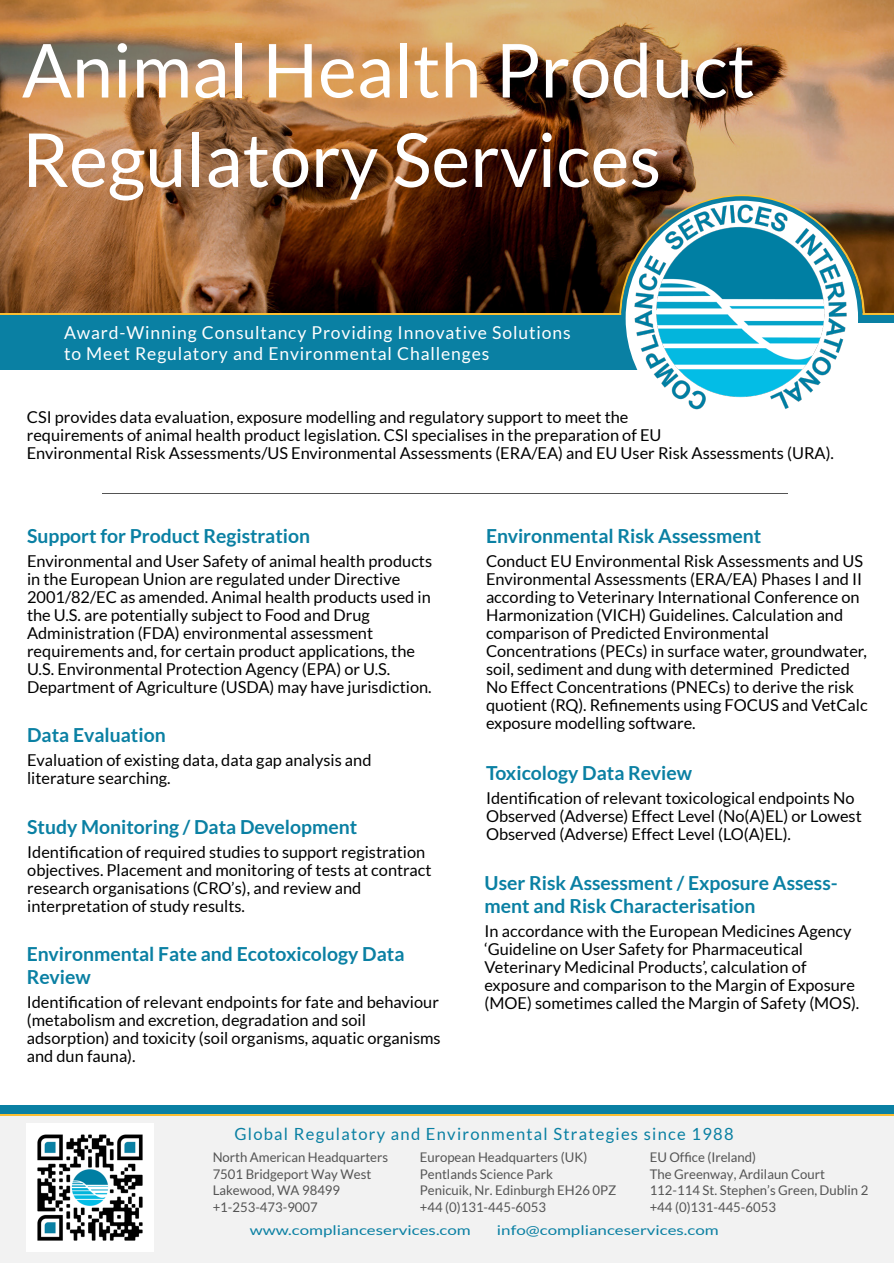
<style>
.page{position:relative;width:894px;height:1263px;background:#fff}
.page>*{position:absolute;margin:0;border:0;box-sizing:border-box;transform-origin:0 0}
.t1{font:74.55px/89.4px "Lato";color:#fff}
.t2{font:700 19.35px/23.2px "Lato";color:#0a80a3}
.t3{font:17.7px/21.3px "Lato";letter-spacing:.05em;color:#fff}
.t4{font:16.8px "Lato";letter-spacing:.075em;color:#0a80a3}
.t5{font:16.35px/18px "Lato";color:#000}
.t6{font:13.35px/16.8px "Lato";color:#545454}
.t7{font:13.35px "Lato";color:#0a80a3;scale:1.27 1}
</style>
<div class="page">
<div style="left:0;top:1115px;width:893px;height:148px;background:#f2f2f2"></div>
<div style="left:0;top:1107px;width:893px;height:8px;background:#0a80a3"></div>
<div style="left:0;top:1104px;width:893px;height:9px;background:#0a80a3"></div>
<img style="left:27px;top:1123px;width:126px;height:128px">
<img style="left:0;top:0;width:893px;height:313px">
<div style="left:0;top:313px;width:893px;height:8px;background:#fabe32"></div>
<div style="left:0;top:315px;width:893px;height:9px;background:#0a80a3"></div>
<div style="left:0;top:321px;width:747px;height:49px;background:#0a80a3"></div>
<img style="left:630px;top:200px;width:220px;height:210px">
<hr style="left:103px;top:493px;width:684px;height:1px;background:#545454">
<h1 class="t1" style="left:22px;top:25px;width:734px">Animal Health Product<br>Regulatory Services</h1>
<p class="t3" style="left:64px;top:321px;width:508px">Award-Winning Consultancy Providing Innovative Solutions to Meet Regulatory and Environmental Challenges</p>
<p class="t5" style="left:27px;top:408px;width:808px">CSI provides data evaluation, exposure modelling and regulatory support to meet the<br>requirements of animal health product legislation. CSI specialises in the preparation of EU<br>Environmental Risk Assessments/US Environmental Assessments (ERA/EA) and EU User Risk Assessments (URA).</p>
<p class="t2" style="left:27px;top:524px;width:284px">Support for Product Registration</p>
<p class="t5" style="left:27px;top:552px;width:406px">Environmental and User Safety of animal health products in the European Union are regulated under Directive 2001/82/EC as amended. Animal health products used in the U.S. are potentially subject to Food and Drug Administration (FDA) environmental assessment requirements and, for certain product applications, the U.S. Environmental Protection Agency (EPA) or U.S.<br>Department of Agriculture (USDA) may have jurisdiction.</p>
<p class="t2" style="left:27px;top:723px;width:140px">Data Evaluation</p>
<p class="t5" style="left:27px;top:751px;width:346px">Evaluation of existing data, data gap analysis and literature searching.</p>
<p class="t2" style="left:27px;top:814px;width:331px">Study Monitoring / Data Development</p>
<p class="t5" style="left:27px;top:842px;width:405px">Identification of required studies to support registration objectives. Placement and monitoring of tests at contract research organisations (CRO’s), and review and interpretation of study results.</p>
<p class="t2" style="left:27px;top:941px;width:379px">Environmental Fate and Ecotoxicology Data<br>Review</p>
<p class="t5" style="left:27px;top:992px;width:415px">Identification of relevant endpoints for fate and behaviour (metabolism and excretion, degradation and soil adsorption) and toxicity (soil organisms, aquatic organisms and dun fauna).</p>
<p class="t2" style="left:486px;top:524px;width:277px">Environmental Risk Assessment</p>
<p class="t5" style="left:486px;top:552px;width:383px">Conduct EU Environmental Risk Assessments and US Environmental Assessments (ERA/EA) Phases I and II according to Veterinary International Conference on Harmonization (VICH) Guidelines. Calculation and comparison of Predicted Environmental Concentrations (PECs) in surface water, groundwater, soil, sediment and dung with determined Predicted No Effect Concentrations (PNECs) to derive the risk quotient (RQ). Refinements using FOCUS and VetCalc exposure modelling software.</p>
<p class="t2" style="left:486px;top:760px;width:207px">Toxicology Data Review</p>
<p class="t5" style="left:486px;top:788px;width:377px">Identification of relevant toxicological endpoints No<br>Observed (Adverse) Effect Level (No(A)EL) or Lowest<br>Observed (Adverse) Effect Level (LO(A)EL).</p>
<p class="t2" style="left:484px;top:871px;width:354px">User Risk Assessment / Exposure Assess&shy;ment and Risk Characterisation</p>
<p class="t5" style="left:484px;top:922px;width:376px">In accordance with the European Medicines Agency ‘Guideline on User Safety for Pharmaceutical Veterinary Medicinal Products’, calculation of exposure and comparison to the Margin of Exposure (MOE) sometimes called the Margin of Safety (MOS).</p>
<p class="t4" style="left:234px;top:1124px;width:500px">Global Regulatory and Environmental Strategies since 1988</p>
<p class="t6" style="left:212px;top:1148px;width:177px">North American Headquarters<br>7501 Bridgeport Way West<br>Lakewood, WA 98499 +1-253-473-9007</p>
<p class="t6" style="left:419px;top:1148px;width:198px">European Headquarters (UK)<br>Pentlands Science Park<br>Penicuik, Nr. Edinburgh EH26 0PZ +44 (0)131-445-6053</p>
<p class="t6" style="left:649px;top:1148px;width:220px">EU Office (Ireland)<br>The Greenway, Ardilaun Court<br>112-114 St. Stephen’s Green, Dublin 2 +44 (0)131-445-6053</p>
<p class="t7" style="left:250px;top:1222px;width:175px">www.complianceservices.com</p>
<p class="t7" style="left:497px;top:1222px;width:176px">info@complianceservices.com</p>
</div>
